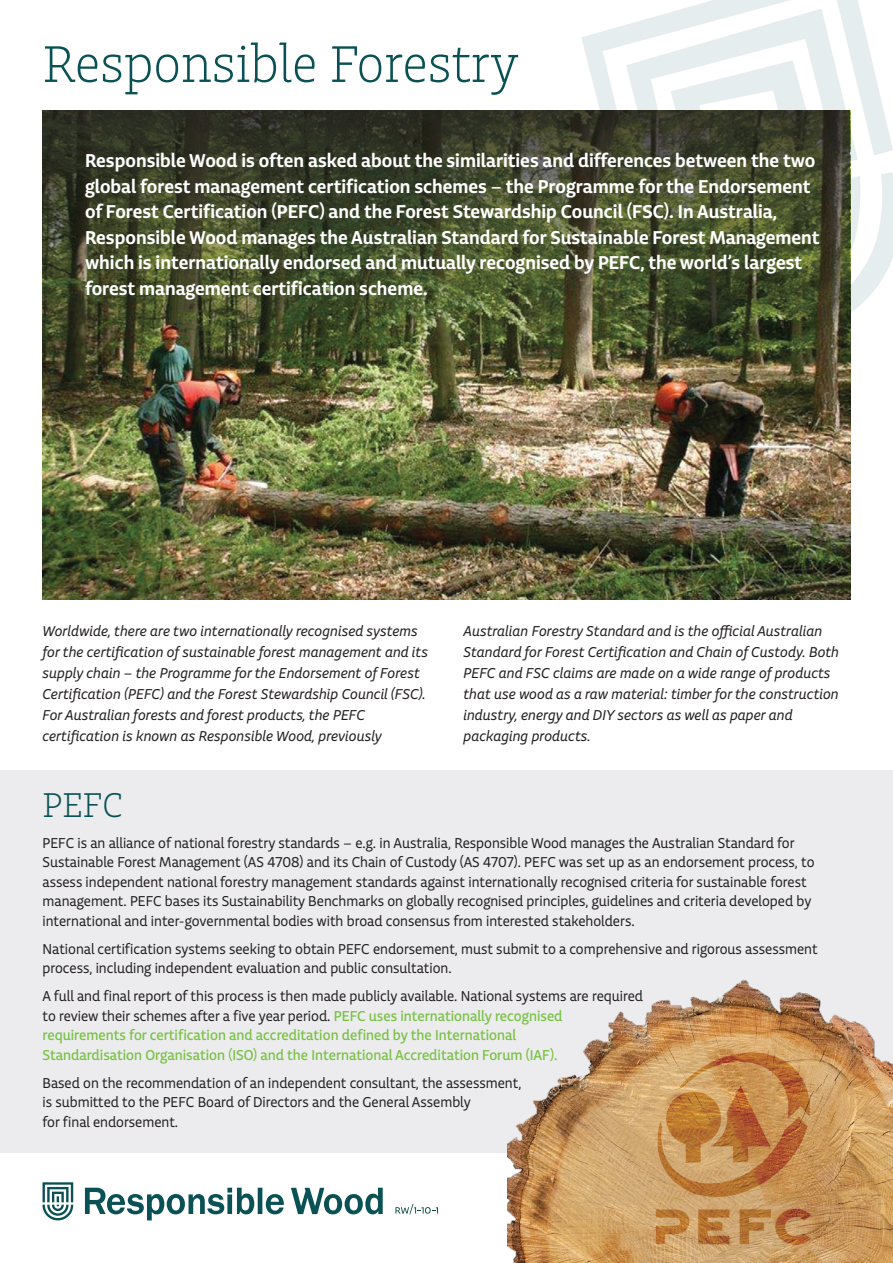
<style>
.page{position:relative;width:893px;height:1263px;background:#fff}
.page>*{position:absolute;margin:0;border:0;box-sizing:border-box;transform-origin:0 0}
.t1{font:300 54px "Charlie Std";color:#095154}
.t2{font:300 36px "Charlie Std";color:#095154}
.t3{font:19.5px/25.5px "Echo Std Sm Bld";color:#fff}
.t4{font:15px/19.5px "Echo Std";color:#231f20}
.t5{font:italic 15px/21px "Echo Std";color:#231f20}
.t6{font:500 15px/19.5px "Echo Std";color:#79c144}
.s1{font-weight:400;color:#231f20}
</style>
<div class="page">
<div style="left:0;top:770px;width:893px;height:382px;background:#ececee"></div>
<img style="left:43px;top:366px;width:807px;height:234px">
<img style="left:507px;top:979px;width:386px;height:284px">
<svg style="left:291px;top:1188px;width:92px;height:26px"></svg>
<svg style="left:85px;top:1188px;width:199px;height:32px"></svg>
<svg style="left:43px;top:1182px;width:30px;height:38px"></svg>
<svg style="left:395px;top:1204px;width:43px;height:10px"></svg>
<svg style="left:43px;top:111px;width:538px;height:255px;background:#40472a"></svg>
<svg style="left:581px;top:0;width:312px;height:372px"></svg>
<p class="t1" style="left:43px;top:32px;width:478px">Responsible Forestry</p>
<p class="t3" style="left:85px;top:148px;width:736px">Responsible Wood is often asked about the similarities and differences between the two global forest management certification schemes – the Programme for the Endorsement of Forest Certification (PEFC) and the Forest Stewardship Council (FSC). In Australia, Responsible Wood manages the Australian Standard for Sustainable Forest Management which is internationally endorsed and mutually recognised by PEFC, the world’s largest forest management certification scheme.</p>
<p class="t5" style="left:43px;top:620px;width:387px">Worldwide, there are two internationally recognised systems for the certification of sustainable forest management and its supply chain – the Programme for the Endorsement of Forest Certification (PEFC) and the Forest Stewardship Council (FSC).<br>For Australian forests and forest products, the PEFC certification is known as Responsible Wood, previously</p>
<p class="t5" style="left:463px;top:620px;width:377px">Australian Forestry Standard and is the official Australian Standard for Forest Certification and Chain of Custody. Both PEFC and FSC claims are made on a wide range of products that use wood as a raw material: timber for the construction industry, energy and DIY sectors as well as paper and packaging products.</p>
<p class="t2" style="left:43px;top:784px;width:81px">PEFC</p>
<p class="t4" style="left:43px;top:833px;width:773px">PEFC is an alliance of national forestry standards – e.g. in Australia, Responsible Wood manages the Australian Standard for Sustainable Forest Management (AS 4708) and its Chain of Custody (AS 4707). PEFC was set up as an endorsement process, to assess independent national forestry management standards against internationally recognised criteria for sustainable forest management. PEFC bases its Sustainability Benchmarks on globally recognised principles, guidelines and criteria developed by international and inter-governmental bodies with broad consensus from interested stakeholders.</p>
<p class="t4" style="left:43px;top:939px;width:776px">National certification systems seeking to obtain PEFC endorsement, must submit to a comprehensive and rigorous assessment process, including independent evaluation and public consultation.</p>
<p class="t6" style="left:43px;top:986px;width:602px"><span class="s1">A full and final report of this process is then made publicly available. National systems are required to review their schemes after a five year period.</span> PEFC uses internationally recognised requirements for certification and accreditation defined by the International<br>Standardisation Organisation (ISO) and the International Accreditation Forum (IAF).</p>
<p class="t4" style="left:43px;top:1073px;width:480px">Based on the recommendation of an independent consultant, the assessment, is submitted to the PEFC Board of Directors and the General Assembly<br>for final endorsement.</p>
</div>
